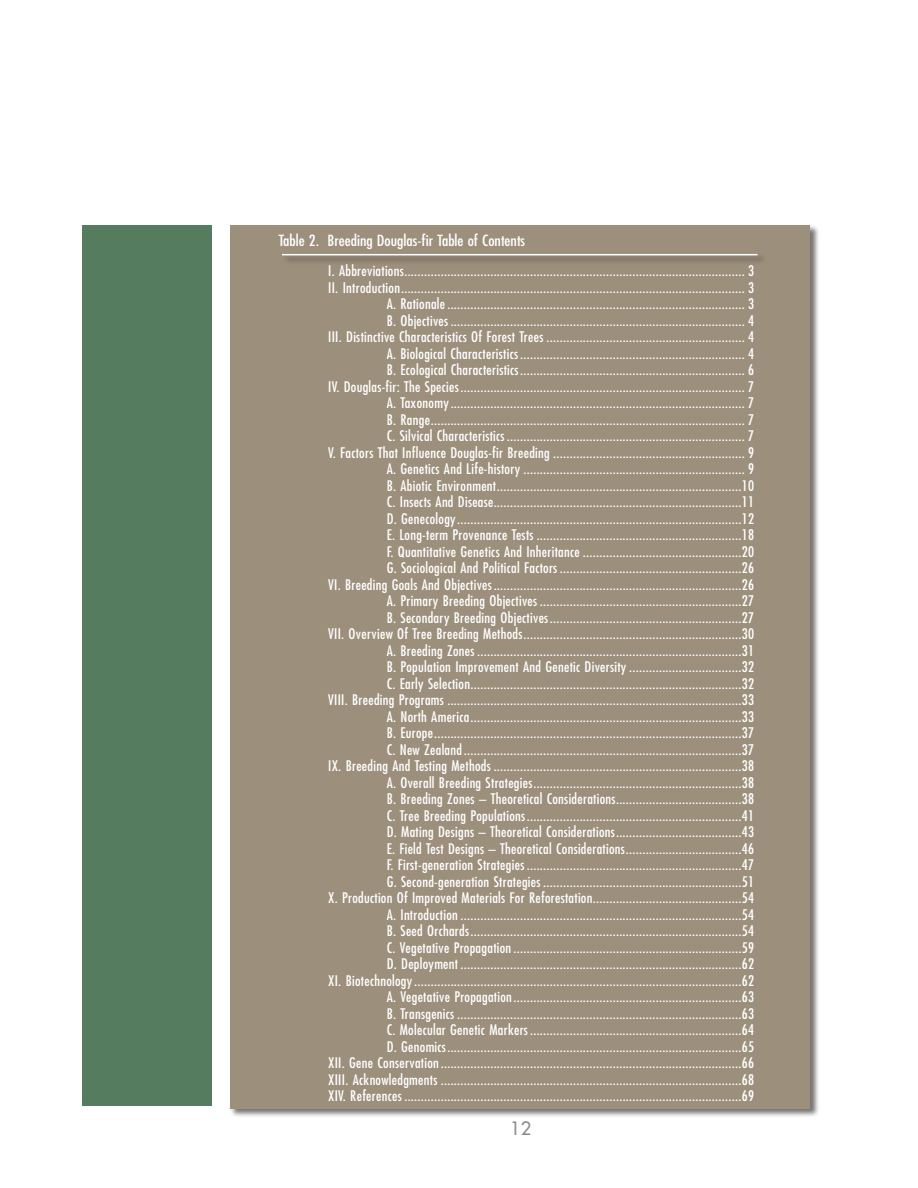
<style>
.page{position:relative;width:918px;height:1188px;background:#fff}
.page>*{position:absolute;margin:0;border:0;box-sizing:border-box;transform-origin:0 0}
.t1{font:18px "Futura";color:#8a8c8e}
.t2{font:condensed 15px "Futura";color:#fff;scale:1.1 1}
.t3{font:condensed 14.25px/16.5px "Futura";letter-spacing:.02em;color:#fff;text-align:right}
</style>
<div class="page">
<div style="left:82px;top:226px;width:130px;height:880px;background:#567c60"></div>
<div style="left:229px;top:224px;width:591px;height:895px;background:#000;opacity:.55"></div>
<div style="left:230px;top:225px;width:580px;height:883px;background:#9c8f7c"></div>
<div style="left:282px;top:252px;width:485px;height:14px;background:#000;opacity:.55"></div>
<hr style="left:282px;top:254px;width:476px;height:1px;background:#fff">
<p class="t2" style="left:279px;top:231px;width:226px">Table 2. Breeding Douglas-fir Table of Contents</p>
<p class="t3" style="left:328px;top:263px;width:428px">I. Abbreviations....................................................................................................... 3<br>II. Introduction........................................................................................................ 3<br>A. Rationale.......................................................................................... 3<br>B. Objectives ......................................................................................... 4<br>III. Distinctive Characteristics Of Forest Trees ............................................................ 4<br>A. Biological Characteristics.................................................................... 4<br>B. Ecological Characteristics.................................................................... 6<br>IV. Douglas-fir: The Species...................................................................................... 7<br>A. Taxonomy......................................................................................... 7<br>B. Range............................................................................................... 7<br>C. Silvical Characteristics ........................................................................ 7<br>V. Factors That Influence Douglas-fir Breeding .......................................................... 9<br>A. Genetics And Life-history ................................................................... 9<br>B. Abiotic Environment..........................................................................10<br>C. Insects And Disease...........................................................................11<br>D. Genecology......................................................................................12<br>E. Long-term Provenance Tests ..............................................................18<br>F. Quantitative Genetics And Inheritance ................................................20<br>G. Sociological And Political Factors .......................................................26<br>VI. Breeding Goals And Objectives...........................................................................26<br>A. Primary Breeding Objectives .............................................................27<br>B. Secondary Breeding Objectives..........................................................27<br>VII. Overview Of Tree Breeding Methods..................................................................30<br>A. Breeding Zones ................................................................................31<br>B. Population Improvement And Genetic Diversity ..................................32<br>C. Early Selection..................................................................................32<br>VIII. Breeding Programs .........................................................................................33<br>A. North America..................................................................................33<br>B. Europe.............................................................................................37<br>C. New Zealand....................................................................................37<br>IX. Breeding And Testing Methods ...........................................................................38<br>A. Overall Breeding Strategies...............................................................38<br>B. Breeding Zones – Theoretical Considerations......................................38<br>C. Tree Breeding Populations.................................................................41<br>D. Mating Designs – Theoretical Considerations......................................43<br>E. Field Test Designs – Theoretical Considerations...................................46<br>F. First-generation Strategies .................................................................47<br>G. Second-generation Strategies ............................................................51<br>X. Production Of Improved Materials For Reforestation.............................................54<br>A. Introduction .....................................................................................54<br>B. Seed Orchards..................................................................................54<br>C. Vegetative Propagation.....................................................................59<br>D. Deployment .....................................................................................62<br>XI. Biotechnology...................................................................................................62<br>A. Vegetative Propagation.....................................................................63<br>B. Transgenics ......................................................................................63<br>C. Molecular Genetic Markers................................................................64<br>D. Genomics.........................................................................................65<br>XII. Gene Conservation...........................................................................................66<br>XIII. Acknowledgments ...........................................................................................68<br>XIV. References ......................................................................................................69</p>
<p class="t1" style="left:510px;top:1117px;width:21px">12</p>
</div>
